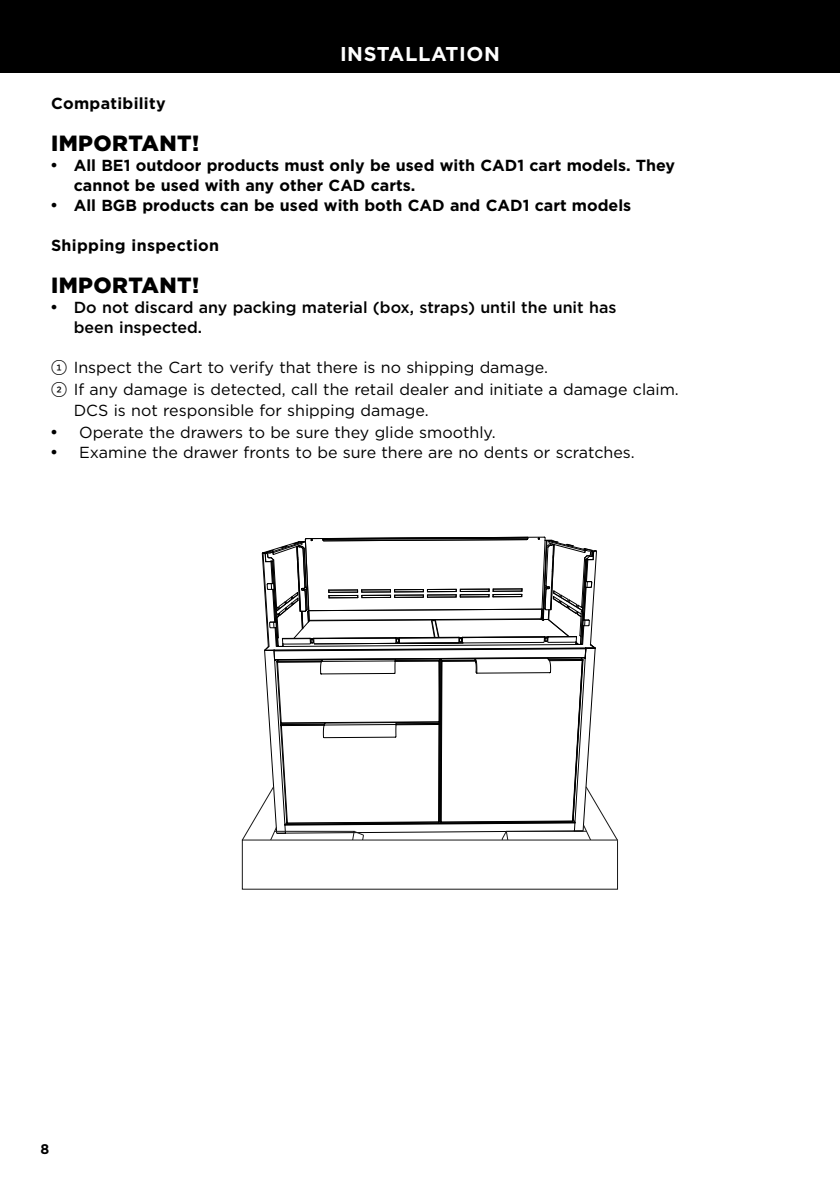
<style>
.page{position:relative;width:840px;height:1191px;background:#fff}
.page>*{position:absolute;margin:0;border:0;box-sizing:border-box;transform-origin:0 0}
.t1{font:900 22px "Gotham";letter-spacing:.02em;color:#000}
.t2{font:700 20px "Gotham";letter-spacing:.03em;color:#fff}
.t3{font:16px/22.8px "Gotham";color:#000}
.t4{font:700 16px/20px "Gotham";color:#000}
.t5{font:500 16px/20px "Gotham";color:#000}
.t6{font:700 16px "Gotham";letter-spacing:.02em;color:#000}
.t7{font:700 14px "Gotham";color:#000}
.s1{font-family:"Gotham FP Nos";font-weight:500}
</style>
<div class="page">
<div style="left:0;top:0;width:839px;height:73px;background:#000"></div>
<svg style="left:242px;top:537px;width:375px;height:308px"></svg>
<p class="t2" style="left:340px;top:41px;width:161px">INSTALLATION</p>
<p class="t6" style="left:51px;top:93px;width:116px">Compatibility</p>
<h1 class="t1" style="left:51px;top:128px;width:150px">IMPORTANT!</h1>
<p class="t4" style="left:74px;top:155px;width:602px">All BE1 outdoor products must only be used with CAD1 cart models. They cannot be used with any other CAD carts.<br>All BGB products can be used with both CAD and CAD1 cart models</p>
<p class="t6" style="left:51px;top:235px;width:169px">Shipping inspection</p>
<h1 class="t1" style="left:51px;top:270px;width:150px">IMPORTANT!</h1>
<p class="t5" style="left:74px;top:297px;width:544px">Do not discard any packing material (box, straps) until the unit has been inspected.</p>
<p class="t3" style="left:51px;top:355px;width:629px"><span class="s1">1</span> Inspect the Cart to verify that there is no shipping damage.<br><span class="s1">2</span> If any damage is detected, call the retail dealer and initiate a damage claim.</p>
<p class="t3" style="left:79px;top:398px;width:418px;text-indent:-5px">DCS is not responsible for shipping damage.<br>Operate the drawers to be sure they glide smoothly.</p>
<p class="t3" style="left:79px;top:441px;width:557px">Examine the drawer fronts to be sure there are no dents or scratches.</p>
<p class="t7" style="left:41px;top:1139px;width:10px">8</p>
</div>
